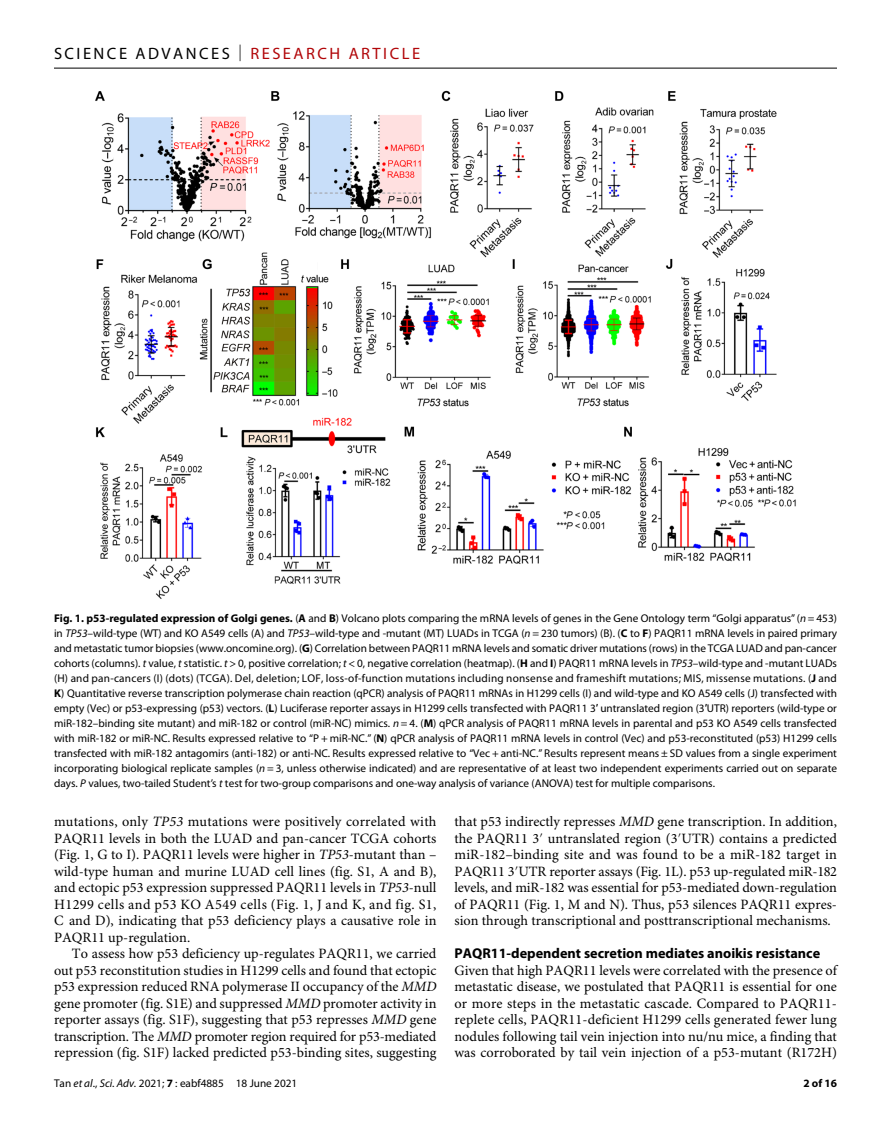
<style>
.page{position:relative;width:891px;height:1134px;background:#fff}
.page>*{position:absolute;margin:0;border:0;box-sizing:border-box;transform-origin:0 0}
.t1{font:16.5px "Myriad Pro";letter-spacing:.15em;color:#000}
.t2{font:14.25px/16.5px "Minion Pro";color:#000;text-align:justify}
.t3{font:700 14.25px "Myriad Pro";color:#000}
.t4{font:11.25px/15px "Myriad Pro";color:#000;text-align:justify}
.t5{font:700 11.25px "Myriad Pro";color:#000}
.s1{font-weight:300}
.s2{color:#b10508}
.s3{font-weight:700}
.s4{font-style:italic}
</style>
<div class="page">
<hr style="left:54px;top:68px;width:783px;height:1px;background:#000">
<img style="left:95px;top:90px;width:701px;height:509px">
<h1 class="t1" style="left:54px;top:40px;width:368px">SCIENCE ADVANCES <span class="s1">|</span> <span class="s2">RESEARCH ARTICLE</span></h1>
<p class="t4" style="left:54px;top:611px;width:785px"><span class="s3">Fig. 1. p53-regulated expression of Golgi genes.</span> (<span class="s3">A</span> and <span class="s3">B</span>) Volcano plots comparing the mRNA levels of genes in the Gene Ontology term “Golgi apparatus” (<span class="s4">n</span> = 453) in <span class="s4">TP53</span>–wild-type (WT) and KO A549 cells (A) and <span class="s4">TP53</span>–wild-type and -mutant (MT) LUADs in TCGA (<span class="s4">n</span> = 230 tumors) (B). (<span class="s3">C</span> to <span class="s3">F</span>) PAQR11 mRNA levels in paired primary and metastatic tumor biopsies (www.oncomine.org). (<span class="s3">G</span>) Correlation between PAQR11 mRNA levels and somatic driver mutations (rows) in the TCGA LUAD and pan-cancer cohorts (columns). <span class="s4">t</span> value, <span class="s4">t</span> statistic. <span class="s4">t</span> &gt; 0, positive correlation; <span class="s4">t</span> &lt; 0, negative correlation (heatmap). (<span class="s3">H</span> and <span class="s3">I</span>) PAQR11 mRNA levels in <span class="s4">TP53</span>–wild-type and -mutant LUADs (H) and pan-cancers (I) (dots) (TCGA). Del, deletion; LOF, loss-of-function mutations including nonsense and frameshift mutations; MIS, missense mutations. (<span class="s3">J</span> and <span class="s3">K</span>) Quantitative reverse transcription polymerase chain reaction (qPCR) analysis of PAQR11 mRNAs in H1299 cells (I) and wild-type and KO A549 cells (J) transfected with empty (Vec) or p53-expressing (p53) vectors. (<span class="s3">L</span>) Luciferase reporter assays in H1299 cells transfected with PAQR11 3′ untranslated region (3′UTR) reporters (wild-type or miR-182–binding site mutant) and miR-182 or control (miR-NC) mimics. <span class="s4">n</span> = 4. (<span class="s3">M</span>) qPCR analysis of PAQR11 mRNA levels in parental and p53 KO A549 cells transfected with miR-182 or miR-NC. Results expressed relative to “P + miR-NC.” (<span class="s3">N</span>) qPCR analysis of PAQR11 mRNA levels in control (Vec) and p53-reconstituted (p53) H1299 cells transfected with miR-182 antagomirs (anti-182) or anti-NC. Results expressed relative to “Vec + anti-NC.” Results represent means ± SD values from a single experiment incorporating biological replicate samples (<span class="s4">n</span> = 3, unless otherwise indicated) and are representative of at least two independent experiments carried out on separate days. <span class="s4">P</span> values, two-tailed Student’s <span class="s4">t</span> test for two-group comparisons and one-way analysis of variance (ANOVA) test for multiple comparisons.</p>
<p class="t2" style="left:54px;top:815px;width:384px">mutations, only <span class="s4">TP53</span> mutations were positively correlated with PAQR11 levels in both the LUAD and pan-cancer TCGA cohorts (Fig. 1, G to I). PAQR11 levels were higher in <span class="s4">TP53</span>-mutant than – wild-type human and murine LUAD cell lines (fig. S1, A and B), and ectopic p53 expression suppressed PAQR11 levels in <span class="s4">TP53</span>-null H1299 cells and p53 KO A549 cells (Fig. 1, J and K, and fig. S1, C and D), indicating that p53 deficiency plays a causative role in PAQR11 up-regulation.</p>
<p class="t2" style="left:54px;top:947px;width:384px;text-indent:18px">To assess how p53 deficiency up-regulates PAQR11, we carried out p53 reconstitution studies in H1299 cells and found that ectopic p53 expression reduced RNA polymerase II occupancy of the <span class="s4">MMD </span>gene promoter (fig. S1E) and suppressed <span class="s4">MMD</span> promoter activity in reporter assays (fig. S1F), suggesting that p53 represses <span class="s4">MMD</span> gene transcription. The <span class="s4">MMD</span> promoter region required for p53-mediated repression (fig. S1F) lacked predicted p53-binding sites, suggesting</p>
<p class="t4" style="left:54px;top:1076px;width:245px">Tan <span class="s4">et al</span>., <span class="s4">Sci. Adv.</span> 2021; <span class="s3">7</span> : eabf4885 18 June 2021</p>
<p class="t2" style="left:454px;top:815px;width:384px">that p53 indirectly represses <span class="s4">MMD</span> gene transcription. In addition, the PAQR11 3′ untranslated region (3′UTR) contains a predicted miR-182–binding site and was found to be a miR-182 target in PAQR11 3′UTR reporter assays (Fig. 1L). p53 up-regulated miR-182 levels, and miR-182 was essential for p53-mediated down-regulation of PAQR11 (Fig. 1, M and N). Thus, p53 silences PAQR11 expres&shy;sion through transcriptional and posttranscriptional mechanisms.</p>
<p class="t3" style="left:454px;top:942px;width:367px">PAQR11-dependent secretion mediates anoikis resistance</p>
<p class="t2" style="left:454px;top:963px;width:384px">Given that high PAQR11 levels were correlated with the presence of metastatic disease, we postulated that PAQR11 is essential for one or more steps in the metastatic cascade. Compared to PAQR11- replete cells, PAQR11-deficient H1299 cells generated fewer lung nodules following tail vein injection into nu/nu mice, a finding that was corroborated by tail vein injection of a p53-mutant (R172H)</p>
<p class="t5" style="left:803px;top:1074px;width:35px">2 of 16</p>
</div>
